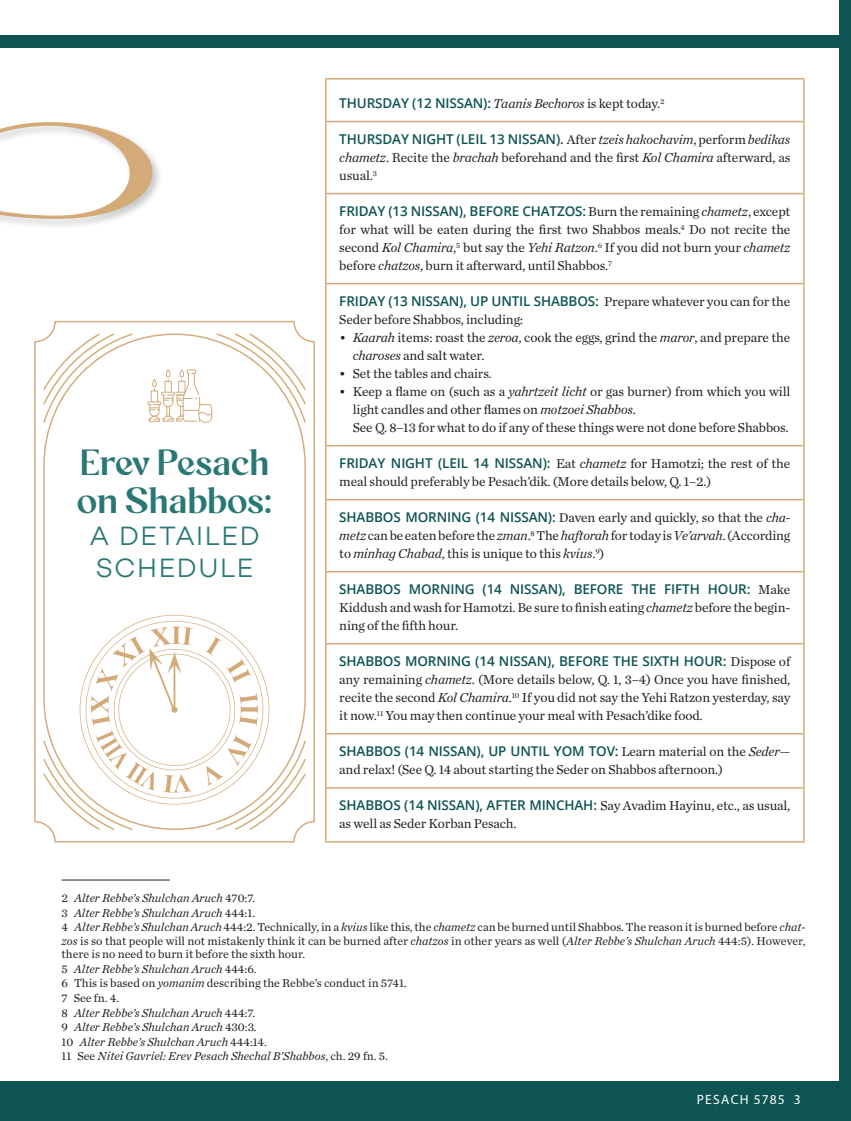
<style>
.page{position:relative;width:851px;height:1121px;background:#fff}
.page>*{position:absolute;margin:0;border:0;box-sizing:border-box;transform-origin:0 0}
.titles{font:500 36px "Vogun";letter-spacing:-.01em;color:#297876}
.titles-2{font:300 27px/32.4px "Campton";letter-spacing:.05em;color:#297876}
.regular{font:13.5px/18px "Chronicle Text G1";letter-spacing:-.01em;color:#231f20}
.regular-2{font:600 13.5px "Open Sans";letter-spacing:-.01em;color:#0e5453}
.master_bottom_left{font:13.5px "Myriad Pro";letter-spacing:.09em;color:#fff}
.footnote_english{font:12px/13.5px "Chronicle Text G1";color:#231f20;text-align:justify}
.footnote_english-2{font:italic 12px "Chronicle Text G1";color:#231f20}
.s1{font-family:"Chronicle Text G1";font-weight:400;font-style:italic;color:#231f20}
.s2{font-family:"Chronicle Text G1";font-weight:400;color:#231f20}
.s3{font-family:"Open Sans";font-weight:600;color:#0e5453}
.s4{font-style:italic}
.s5{font-style:normal}
</style>
<div class="page">
<div style="left:0;top:0;width:850px;height:1120px;background:#0e5453"></div>
<div style="left:0;top:0;width:838px;height:1080px;background:#fff"></div>
<div style="left:0;top:35px;width:850px;height:13px;background:#0e5453"></div>
<hr style="left:325px;top:78px;width:479px;height:1px;background:#d4ab78">
<hr style="left:325px;top:79px;width:1px;height:42px;background:#d4ab78">
<hr style="left:803px;top:79px;width:1px;height:42px;background:#d4ab78">
<hr style="left:325px;top:121px;width:479px;height:1px;background:#d4ab78">
<hr style="left:325px;top:122px;width:1px;height:71px;background:#d4ab78">
<hr style="left:803px;top:122px;width:1px;height:71px;background:#d4ab78">
<hr style="left:325px;top:193px;width:479px;height:1px;background:#d4ab78">
<hr style="left:325px;top:194px;width:1px;height:89px;background:#d4ab78">
<hr style="left:803px;top:194px;width:1px;height:89px;background:#d4ab78">
<hr style="left:325px;top:283px;width:479px;height:1px;background:#d4ab78">
<hr style="left:325px;top:284px;width:1px;height:161px;background:#d4ab78">
<hr style="left:803px;top:284px;width:1px;height:161px;background:#d4ab78">
<hr style="left:325px;top:445px;width:479px;height:1px;background:#d4ab78">
<hr style="left:325px;top:446px;width:1px;height:53px;background:#d4ab78">
<hr style="left:803px;top:446px;width:1px;height:53px;background:#d4ab78">
<hr style="left:325px;top:499px;width:479px;height:1px;background:#d4ab78">
<hr style="left:325px;top:500px;width:1px;height:71px;background:#d4ab78">
<hr style="left:803px;top:500px;width:1px;height:71px;background:#d4ab78">
<hr style="left:325px;top:571px;width:479px;height:1px;background:#d4ab78">
<hr style="left:325px;top:572px;width:1px;height:71px;background:#d4ab78">
<hr style="left:803px;top:572px;width:1px;height:71px;background:#d4ab78">
<hr style="left:325px;top:643px;width:479px;height:1px;background:#d4ab78">
<hr style="left:325px;top:644px;width:1px;height:89px;background:#d4ab78">
<hr style="left:803px;top:644px;width:1px;height:89px;background:#d4ab78">
<hr style="left:325px;top:733px;width:479px;height:1px;background:#d4ab78">
<hr style="left:325px;top:734px;width:1px;height:53px;background:#d4ab78">
<hr style="left:803px;top:734px;width:1px;height:53px;background:#d4ab78">
<hr style="left:325px;top:787px;width:479px;height:1px;background:#d4ab78">
<hr style="left:325px;top:788px;width:1px;height:53px;background:#d4ab78">
<hr style="left:803px;top:788px;width:1px;height:53px;background:#d4ab78">
<hr style="left:325px;top:841px;width:479px;height:1px;background:#d4ab78">
<hr style="left:62px;top:879px;width:108px;height:1px;background:#231f20">
<svg style="left:0;top:122px;width:189px;height:221px"></svg>
<div style="left:34px;top:321px;width:281px;height:521px;border:1px solid #d3aa79;border-radius:20px"></div>
<svg style="left:42px;top:332px;width:92px;height:92px"></svg>
<div style="left:147px;top:401px;width:14px;height:4px;border:1px solid #d3aa79"></div>
<svg style="left:148px;top:332px;width:159px;height:92px"></svg>
<svg style="left:42px;top:615px;width:265px;height:216px"></svg>
<p class="titles" style="left:79px;top:440px;width:192px">Erev Pesach</p>
<p class="titles" style="left:77px;top:477px;width:197px">on Shabbos:</p>
<p class="titles-2" style="left:89px;top:519px;width:172px">A DETAILED<br>SCHEDULE</p>
<p class="regular-2" style="left:339px;top:94px;width:327px">THURSDAY (12 NISSAN): <span class="s1">Taanis Bechoros</span> <span class="s2">is kept today.</span><sup>2</sup></p>
<p class="regular" style="left:339px;top:130px;width:452px;text-align:justify"><span class="s3">THURSDAY NIGHT (LEIL 13 NISSAN).</span> After <span class="s4">tzeis hakochavim</span>, perform <span class="s4">bedikas chametz</span>. Recite the <span class="s4">brachah</span> beforehand and the first <span class="s4">Kol Chamira</span> afterward, as usual.<sup>3</sup></p>
<p class="regular" style="left:339px;top:202px;width:452px;text-align:justify"><span class="s3">FRIDAY (13 NISSAN), BEFORE CHATZOS:</span> Burn the remaining <span class="s4">chametz</span>, except for what will be eaten during the first two Shabbos meals.<sup>4</sup> Do not recite the second <span class="s4">Kol Chamira</span>,<sup>5</sup> but say the <span class="s4">Yehi Ratzon</span>.<sup>6</sup> If you did not burn your <span class="s4">chametz </span>before <span class="s4">chatzos</span>, burn it afterward, until Shabbos.<sup>7</sup></p>
<p class="regular" style="left:339px;top:292px;width:452px"><span class="s3">FRIDAY (13 NISSAN), UP UNTIL SHABBOS:</span> Prepare whatever you can for the<br>Seder before Shabbos, including:</p>
<p class="regular" style="left:353px;top:328px;width:439px;text-indent:-14px"><span class="s4">• Kaarah</span> items: roast the <span class="s4">zeroa</span>, cook the eggs, grind the <span class="s4">maror</span>, and prepare the <span class="s4">charoses</span> and salt water.</p>
<p class="regular" style="left:339px;top:364px;width:154px">• Set the tables and chairs.</p>
<p class="regular" style="left:353px;top:382px;width:439px;text-indent:-14px">• Keep a flame on (such as a <span class="s4">yahrtzeit licht</span> or gas burner) from which you will light candles and other flames on <span class="s4">motzoei Shabbos</span>.</p>
<p class="regular" style="left:353px;top:418px;width:437px">See Q. 8–13 for what to do if any of these things were not done before Shabbos.</p>
<p class="regular" style="left:339px;top:454px;width:452px"><span class="s3">FRIDAY NIGHT (LEIL 14 NISSAN):</span> Eat <span class="s4">chametz</span> for Hamotzi; the rest of the meal should preferably be Pesach’dik. (More details below, Q. 1–2.)</p>
<p class="regular" style="left:339px;top:508px;width:452px;text-align:justify"><span class="s3">SHABBOS MORNING (14 NISSAN):</span> Daven early and quickly, so that the <span class="s4">cha&shy;metz</span> can be eaten before the <span class="s4">zman</span>.<sup>8</sup> The <span class="s4">haftorah</span> for today is <span class="s4">Ve’arvah</span>. (According to <span class="s4">minhag Chabad</span>, this is unique to this <span class="s4">kvius</span>.<sup>9</sup>)</p>
<p class="regular" style="left:339px;top:580px;width:452px;text-align:justify"><span class="s3">SHABBOS MORNING (14 NISSAN), BEFORE THE FIFTH HOUR:</span> Make Kiddush and wash for Hamotzi. Be sure to finish eating <span class="s4">chametz</span> before the begin&shy;ning of the fifth hour.</p>
<p class="regular" style="left:339px;top:652px;width:452px;text-align:justify"><span class="s3">SHABBOS MORNING (14 NISSAN), BEFORE THE SIXTH HOUR:</span> Dispose of any remaining <span class="s4">chametz</span>. (More details below, Q. 1, 3–4) Once you have finished, recite the second <span class="s4">Kol Chamira</span>.<sup>10</sup> If you did not say the Yehi Ratzon yesterday, say it now.<sup>11</sup> You may then continue your meal with Pesach’dike food.</p>
<p class="regular" style="left:339px;top:742px;width:452px"><span class="s3">SHABBOS (14 NISSAN), UP UNTIL YOM TOV:</span> Learn material on the <span class="s4">Seder</span>— and relax! (See Q. 14 about starting the Seder on Shabbos afternoon.)</p>
<p class="regular" style="left:339px;top:796px;width:452px"><span class="s3">SHABBOS (14 NISSAN), AFTER MINCHAH:</span> Say Avadim Hayinu, etc., as usual, as well as Seder Korban Pesach.</p>
<p class="footnote_english-2" style="left:62px;top:888px;width:195px"><span class="s5">2</span> Alter Rebbe’s Shulchan Aruch <span class="s5">470:7.</span></p>
<p class="footnote_english-2" style="left:62px;top:903px;width:195px"><span class="s5">3</span> Alter Rebbe’s Shulchan Aruch <span class="s5">444:1.</span></p>
<p class="footnote_english" style="left:62px;top:919px;width:745px">4 <span class="s4">Alter Rebbe’s Shulchan Aruch</span> 444:2. Technically, in a <span class="s4">kvius</span> like this, the <span class="s4">chametz</span> can be burned until Shabbos. The reason it is burned before <span class="s4">chat&shy;zos</span> is so that people will not mistakenly think it can be burned after <span class="s4">chatzos</span> in other years as well (<span class="s4">Alter Rebbe’s Shulchan Aruch</span> 444:5). However, there is no need to burn it before the sixth hour.</p>
<p class="footnote_english-2" style="left:62px;top:959px;width:196px"><span class="s5">5</span> Alter Rebbe’s Shulchan Aruch <span class="s5">444:6.</span></p>
<p class="footnote_english" style="left:62px;top:976px;width:346px">6 This is based on <span class="s4">yomanim</span> describing the Rebbe’s conduct in 5741.</p>
<p class="footnote_english" style="left:62px;top:990px;width:59px">7 See fn. 4.</p>
<p class="footnote_english-2" style="left:62px;top:1003px;width:195px"><span class="s5">8</span> Alter Rebbe’s Shulchan Aruch <span class="s5">444:7.</span></p>
<p class="footnote_english-2" style="left:62px;top:1017px;width:196px"><span class="s5">9</span> Alter Rebbe’s Shulchan Aruch <span class="s5">430:3.</span></p>
<p class="footnote_english-2" style="left:62px;top:1032px;width:207px"><span class="s5">10</span> Alter Rebbe’s Shulchan Aruch <span class="s5">444:14.</span></p>
<p class="footnote_english-2" style="left:62px;top:1047px;width:327px"><span class="s5">11 See</span> Nitei Gavriel: Erev Pesach Shechal B’Shabbos<span class="s5">, ch. 29 fn. 5.</span></p>
<p class="master_bottom_left" style="left:696px;top:1091px;width:105px">PESACH 5785 3</p>
</div>
